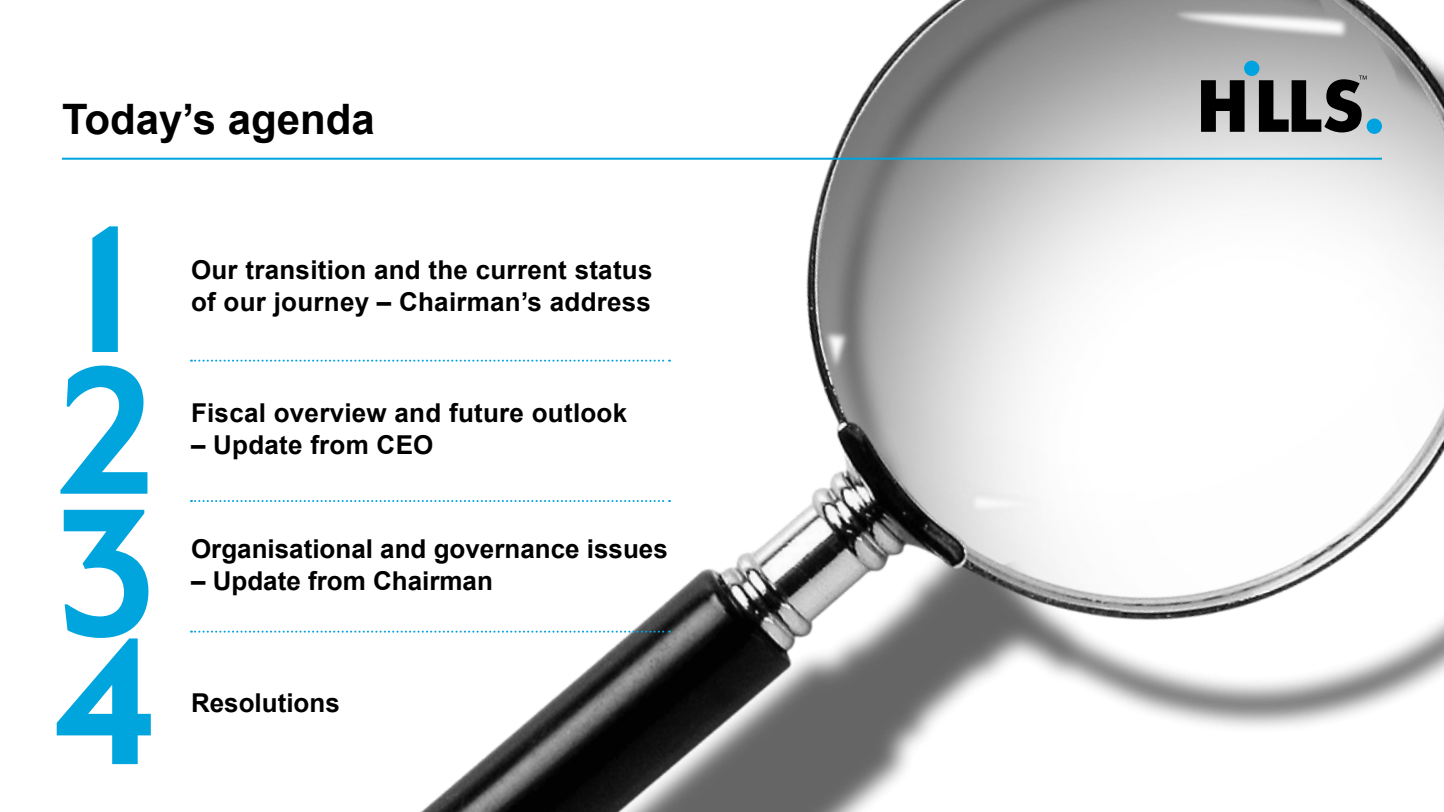
<style>
.page{position:relative;width:1444px;height:812px;background:#fff}
.page>*{position:absolute;margin:0;border:0;box-sizing:border-box;transform-origin:0 0}
.t1{font:179.6px "Value Sans";color:#00a5de}
.t2{font:700 42px "Arial";color:#000}
.t3{font:700 26px/32px "Arial";letter-spacing:.01em;color:#000}
</style>
<div class="page">
<img style="left:62px;top:0;width:1382px;height:812px">
<svg style="left:191px;top:360px;width:479px;height:2px"></svg>
<svg style="left:191px;top:500px;width:479px;height:2px"></svg>
<svg style="left:191px;top:631px;width:479px;height:2px"></svg>
<hr style="left:62px;top:158px;width:1320px;height:2px;background:#00a3df">
<div style="left:1244px;top:61px;width:15px;height:15px;background:#00a3df;border-radius:50%"></div>
<div style="left:1367px;top:119px;width:15px;height:15px;background:#00a3df;border-radius:50%"></div>
<svg style="left:1201px;top:80px;width:44px;height:52px;background:#343434"></svg>
<svg style="left:1259px;top:76px;width:108px;height:56px;background:#616161"></svg>
<p class="t2" style="left:62px;top:91px;width:314px">Today’s agenda</p>
<p class="t1" style="left:82px;top:165px;width:49px">1</p>
<p class="t1" style="left:55px;top:307px;width:101px">2</p>
<p class="t1" style="left:54px;top:448px;width:104px">3</p>
<p class="t1" style="left:54px;top:577px;width:104px">4</p>
<p class="t3" style="left:191px;top:255px;width:463px">Our transition and the current status of our journey – Chairman’s address</p>
<p class="t3" style="left:191px;top:398px;width:438px">Fiscal overview and future outlook</p>
<p class="t3" style="left:191px;top:430px;width:244px">– Update from CEO</p>
<p class="t3" style="left:191px;top:534px;width:478px">Organisational and governance issues</p>
<p class="t3" style="left:191px;top:566px;width:303px">– Update from Chairman</p>
<p class="t3" style="left:191px;top:688px;width:150px">Resolutions</p>
</div>
